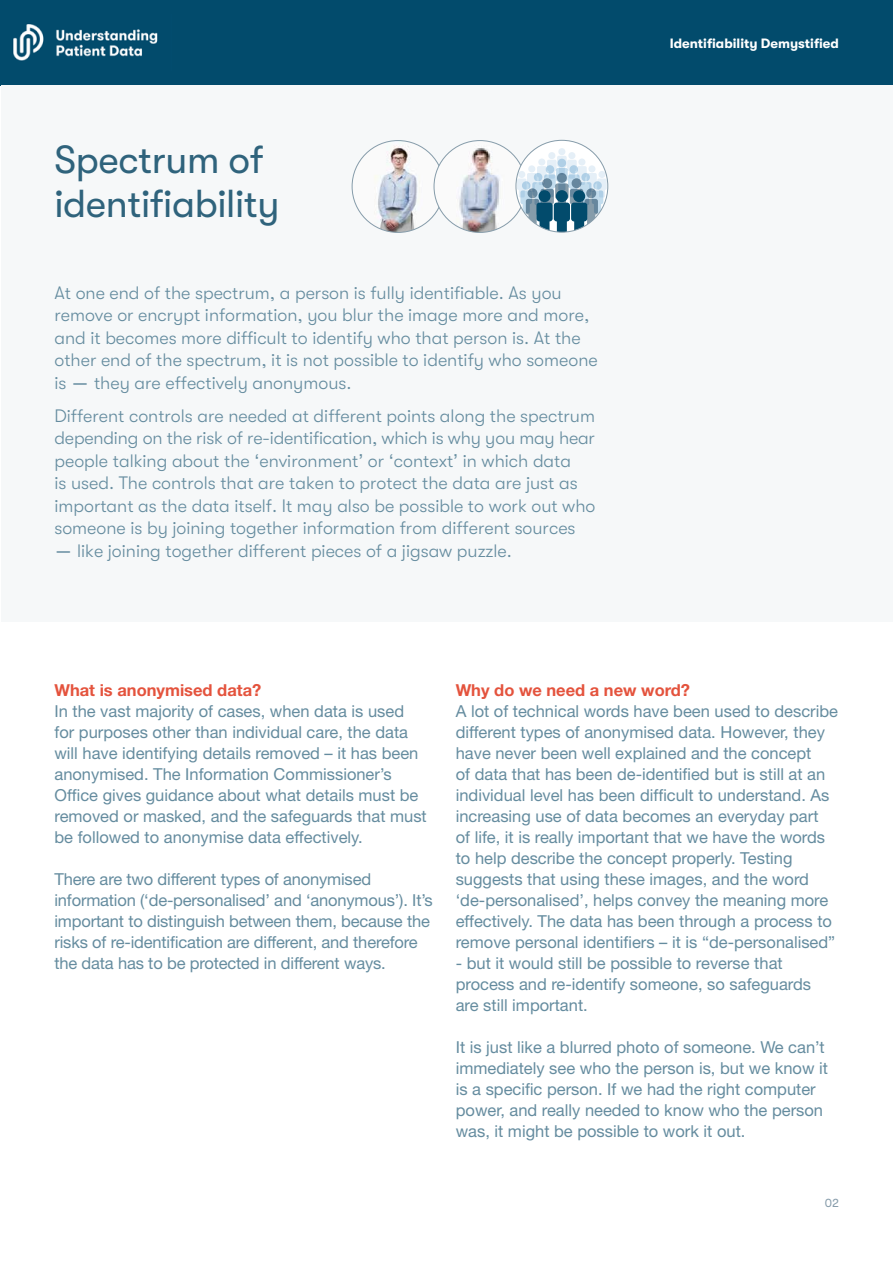
<style>
.page{position:relative;width:893px;height:1263px;background:#fff}
.page>*{position:absolute;margin:0;border:0;box-sizing:border-box;transform-origin:0 0}
.t1{font:39px/43.5px "GT Walsheim Pro Trial";letter-spacing:-.01em;color:#2f637c}
.t2{font:300 18px/22.5px "GT Walsheim Pro Trial";color:#658c9f}
.t3{font:16.5px/21px "Helvetica Neue LT";color:#658c9f}
.t4{font:700 16.5px "Helvetica Neue LT";color:#e4533d}
.t5{font:700 13.5px "GT Walsheim Pro Trial";color:#fff}
.t6{font:12px "GT Walsheim Pro Trial";color:#869caa}
.s1{font-family:"Helvetica Neue LT";font-weight:400}
</style>
<div class="page">
<div style="left:0;top:0;width:893px;height:85px;background:#024b6c"></div>
<img style="left:13px;top:24px;width:145px;height:37px">
<div style="left:1px;top:85px;width:892px;height:537px;background:#f6f8f9"></div>
<img style="left:352px;top:141px;width:92px;height:91px;border-radius:46px">
<img style="left:434px;top:141px;width:92px;height:91px;border-radius:46px">
<div style="left:516px;top:140px;width:92px;height:92px;background:#fff;border-radius:50%"></div>
<div style="left:548px;top:152px;width:7px;height:7px;background:#e5eff7;border-radius:50%"></div>
<div style="left:558px;top:148px;width:7px;height:7px;background:#e5eff7;border-radius:50%"></div>
<div style="left:568px;top:152px;width:7px;height:7px;background:#e5eff7;border-radius:50%"></div>
<svg style="left:517px;top:156px;width:90px;height:76px"></svg>
<div style="left:573px;top:190px;width:12px;height:12px;background:#024b6c;border-radius:50%"></div>
<h1 class="t1" style="left:54px;top:142px;width:227px">Spectrum of identifiability</h1>
<p class="t2" style="left:54px;top:283px;width:545px">At one end of the spectrum, a person is fully identifiable. As you remove or encrypt information, you blur the image more and more, and it becomes more difficult to identify who that person is. At the other end of the spectrum, it is not possible to identify who someone is <span class="s1">—</span> they are effectively anonymous.</p>
<p class="t2" style="left:54px;top:406px;width:542px">Different controls are needed at different points along the spectrum depending on the risk of re-identification, which is why you may hear people talking about the <span class="s1">‘</span>environment<span class="s1">’</span> or <span class="s1">‘</span>context<span class="s1">’</span> in which data<br>is used. The controls that are taken to protect the data are just as important as the data itself. It may also be possible to work out who someone is by joining together information from different sources</p>
<p class="t2" style="left:54px;top:541px;width:459px"><span class="s1">—</span> like joining together different pieces of a jigsaw puzzle.</p>
<p class="t5" style="left:670px;top:38px;width:171px">Identifiability Demystified</p>
<p class="t4" style="left:54px;top:679px;width:208px">What is anonymised data?</p>
<p class="t3" style="left:54px;top:700px;width:374px">In the vast majority of cases, when data is used for purposes other than individual care, the data will have identifying details removed – it has been anonymised. The Information Commissioner’s Office gives guidance about what details must be removed or masked, and the safeguards that must be followed to anonymise data effectively.</p>
<p class="t3" style="left:54px;top:868px;width:380px">There are two different types of anonymised information (‘de-personalised’ and ‘anonymous’). It’s important to distinguish between them, because the risks of re-identification are different, and therefore the data has to be protected in different ways.</p>
<p class="t4" style="left:456px;top:680px;width:236px">Why do we need a new word?</p>
<p class="t3" style="left:456px;top:700px;width:384px">A lot of technical words have been used to describe different types of anonymised data. However, they have never been well explained and the concept<br>of data that has been de-identified but is still at an individual level has been difficult to understand. As increasing use of data becomes an everyday part<br>of life, it is really important that we have the words to help describe the concept properly. Testing suggests that using these images, and the word ‘de-personalised’, helps convey the meaning more effectively. The data has been through a process to remove personal identifiers – it is “de-personalised”</p>
<p class="t3" style="left:456px;top:952px;width:357px">- but it would still be possible to reverse that process and re-identify someone, so safeguards are still important.</p>
<p class="t3" style="left:456px;top:1036px;width:374px">It is just like a blurred photo of someone. We can’t immediately see who the person is, but we know it is a specific person. If we had the right computer power, and really needed to know who the person was, it might be possible to work it out.</p>
<p class="t6" style="left:825px;top:1198px;width:16px">02</p>
</div>
